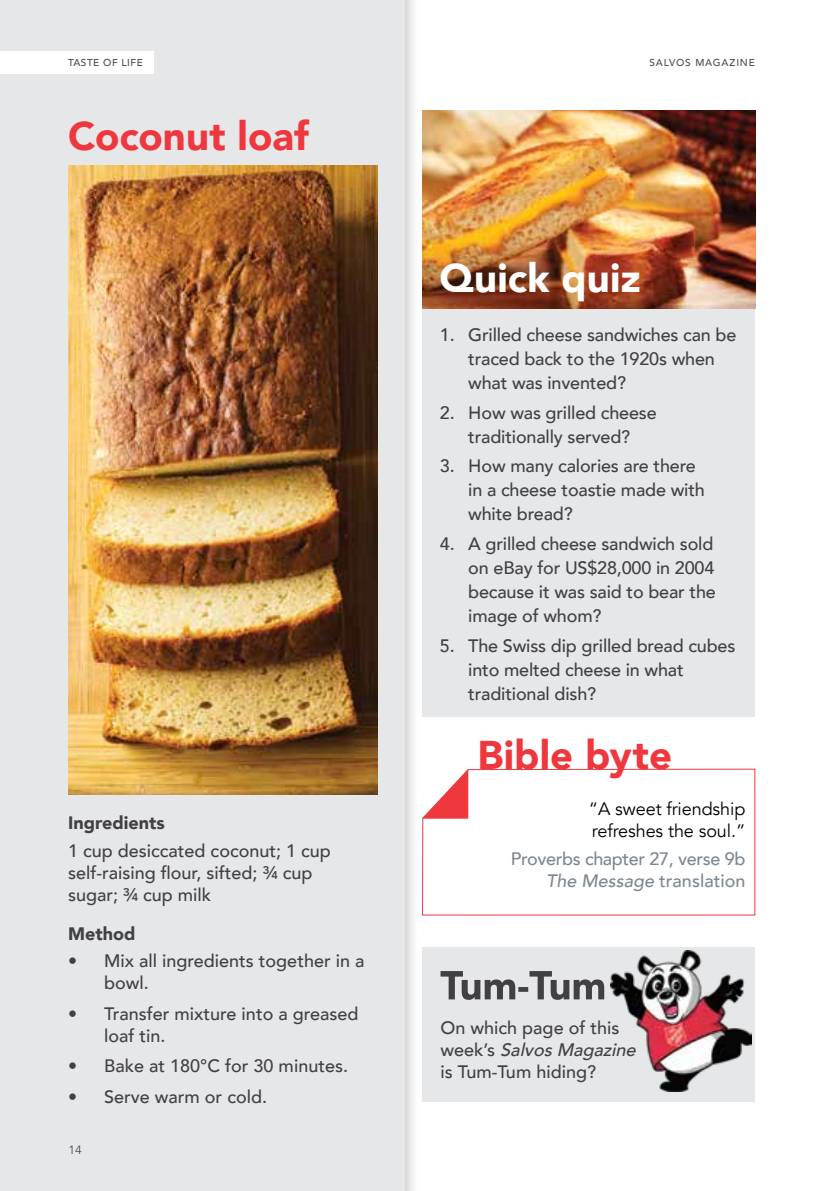
<style>
.page{position:relative;width:840px;height:1191px;background:#fff}
.page>*{position:absolute;margin:0;border:0;box-sizing:border-box;transform-origin:0 0}
.t1{font:900 40px "Avenir";color:#ef373e}
.t2{font:900 40px "Avenir";letter-spacing:.005em;color:#fff}
.t3{font:500 18px/24px "Avenir";letter-spacing:-.01em;color:#414042}
.t4{font:500 18px/22px "Avenir";letter-spacing:-.02em;color:#7e8890;text-align:right}
.t5{font:18px/22px "Avenir";letter-spacing:-.005em;color:#000}
.t6{font:900 18px "Avenir";color:#414042}
.t7{font:12px "Avenir";color:#4d4d4f}
.t8{font:500 10px "Avenir";letter-spacing:.08em;color:#4d4d4f}
.t9{font:500 10px "Avenir";letter-spacing:.055em;color:#4d4d4f}
.s1{font-style:italic}
</style>
<div class="page">
<div style="left:0;top:0;width:419px;height:1191px;background:#000;opacity:.2"></div>
<div style="left:0;top:0;width:404px;height:1191px;background:#e6e7e8"></div>
<div style="left:0;top:51px;width:153px;height:23px;background:#fff"></div>
<div style="left:422px;top:110px;width:333px;height:607px;background:#e6e7e8"></div>
<svg style="left:422px;top:768px;width:333px;height:147px"></svg>
<svg style="left:422px;top:769px;width:46px;height:49px"></svg>
<img style="left:422px;top:110px;width:333px;height:199px">
<img style="left:68px;top:165px;width:309px;height:629px">
<div style="left:422px;top:947px;width:332px;height:155px;background:#e6e7e8"></div>
<img style="left:610px;top:950px;width:140px;height:141px">
<svg style="left:440px;top:971px;width:164px;height:29px"></svg>
<p class="t9" style="left:68px;top:54px;width:76px">TASTE OF LIFE</p>
<p class="t8" style="left:649px;top:54px;width:107px">SALVOS MAGAZINE</p>
<p class="t9" style="left:69px;top:58px;width:76px">TASTE OF LIFE</p>
<p class="t8" style="left:650px;top:58px;width:107px">SALVOS MAGAZINE</p>
<h1 class="t1" style="left:68px;top:102px;width:242px">Coconut loaf</h1>
<p class="t6" style="left:68px;top:807px;width:98px">Ingredients</p>
<p class="t3" style="left:68px;top:838px;width:264px;line-height:22px">1 cup desiccated coconut; 1 cup self-raising flour, sifted; ¾ cup sugar; ¾ cup milk</p>
<p class="t6" style="left:68px;top:917px;width:69px">Method</p>
<p class="t3" style="left:104px;top:949px;width:261px;line-height:22px;text-indent:-36px">• Mix all ingredients together in a bowl.</p>
<p class="t3" style="left:104px;top:1001px;width:256px;line-height:22px;text-indent:-36px">• Transfer mixture into a greased loaf tin.</p>
<p class="t3" style="left:68px;top:1053px;width:281px">• Bake at 180°C for 30 minutes.</p>
<p class="t3" style="left:68px;top:1083px;width:200px">• Serve warm or cold.</p>
<p class="t7" style="left:68px;top:1142px;width:15px">14</p>
<h1 class="t2" style="left:439px;top:243px;width:203px">Quick quiz</h1>
<p class="t3" style="left:468px;top:322px;width:269px;text-indent:-28px">1. Grilled cheese sandwiches can be traced back to the 1920s when what was invented?</p>
<p class="t3" style="left:439px;top:399px;width:218px;text-align:center">2. How was grilled cheese traditionally served?</p>
<p class="t3" style="left:468px;top:453px;width:238px;text-indent:-28px">3. How many calories are there in a cheese toastie made with white bread?</p>
<p class="t3" style="left:468px;top:531px;width:249px;text-indent:-28px">4. A grilled cheese sandwich sold on eBay for US$28,000 in 2004 because it was said to bear the image of whom?</p>
<p class="t3" style="left:468px;top:632px;width:268px;text-indent:-28px">5. The Swiss dip grilled bread cubes into melted cheese in what traditional dish?</p>
<h1 class="t1" style="left:477px;top:721px;width:196px">Bible byte</h1>
<p class="t5" style="left:588px;top:798px;width:158px">“A sweet friendship refreshes the soul.”</p>
<p class="t4" style="left:510px;top:846px;width:236px">Proverbs chapter 27, verse 9b<br><span class="s1">The Message</span> translation</p>
<p class="t3" style="left:440px;top:1015px;width:202px;line-height:22px">On which page of this<br>w e e k ’s <span class="s1">SalvosMagazine </span>is Tum-Tum hiding?</p>
</div>
